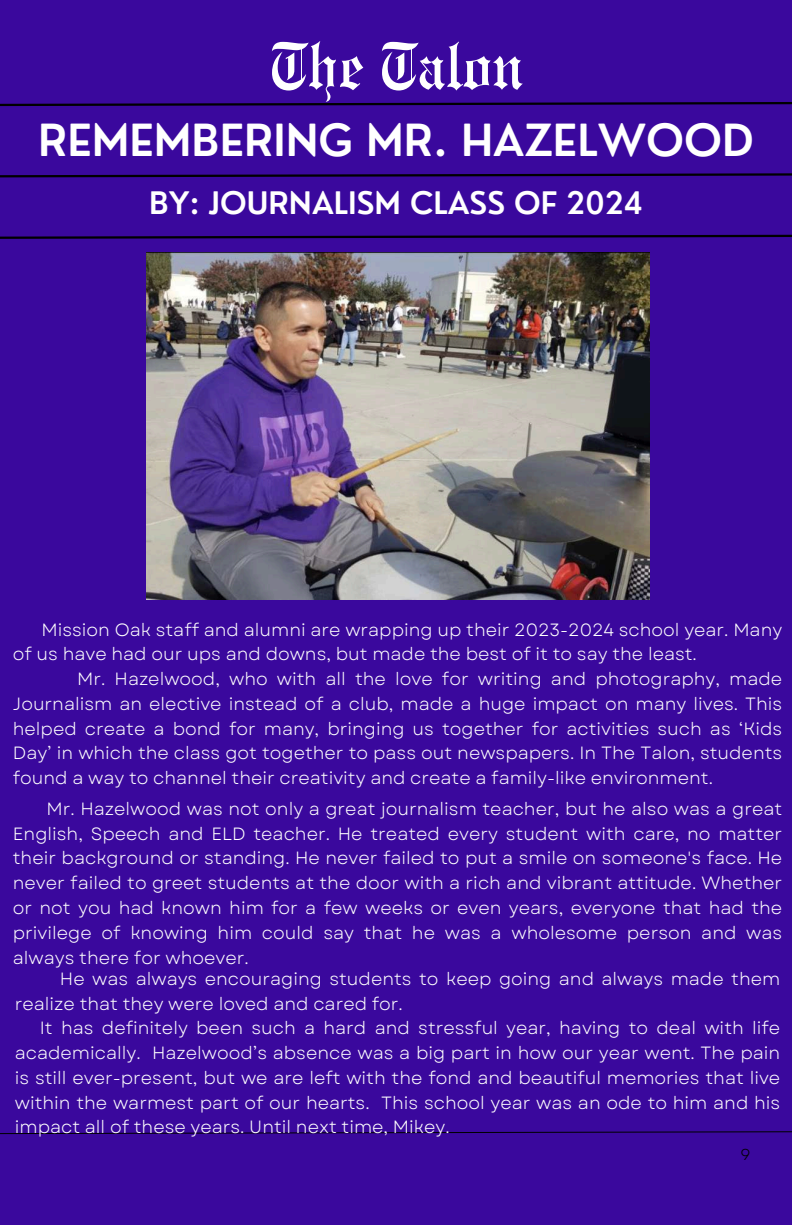
<style>
.page{position:relative;width:792px;height:1225px;background:#fff}
.page>*{position:absolute;margin:0;border:0;box-sizing:border-box;transform-origin:0 0}
.t1{font:66.5px "Engravers Old English BT";color:#fff}
.t2{font:600 43.2px "Nourd";color:#fff}
.t3{font:600 30.3px "Nourd";color:#fff}
.t4{font:17.7px/24.8px "Garet";color:#fff;text-align:justify}
.t5{font:15.8px "Garet";color:#000}
</style>
<div class="page">
<div style="left:0;top:0;width:792px;height:1224px;background:#3a089d"></div>
<svg style="left:0;top:173px;width:792px;height:5px"></svg>
<svg style="left:0;top:102px;width:792px;height:5px"></svg>
<svg style="left:0;top:234px;width:792px;height:5px"></svg>
<svg style="left:69px;top:1131px;width:723px;height:2px"></svg>
<img style="left:146px;top:252px;width:503px;height:347px">
<h1 class="t1" style="left:269px;top:27px;width:256px">The Talon</h1>
<h2 class="t2" style="left:38px;top:112px;width:717px">REMEMBERING MR. HAZELWOOD</h2>
<h3 class="t3" style="left:149px;top:183px;width:495px">BY: JOURNALISM CLASS OF 2024</h3>
<p class="t4" style="left:13px;top:617px;width:771px;text-indent:29px">Mission Oak staff and alumni are wrapping up their 2023-2024 school year. Many of us have had our ups and downs, but made the best of it to say the least.</p>
<p class="t4" style="left:13px;top:666px;width:771px;text-indent:64px">Mr. Hazelwood, who with all the love for writing and photography, made Journalism an elective instead of a club, made a huge impact on many lives. This helped create a bond for many, bringing us together for activities such as ‘Kids Day’ in which the class got together to pass out newspapers. In The Talon, students found a way to channel their creativity and create a family-like environment.</p>
<p class="t4" style="left:13px;top:796px;width:771px;text-indent:34px">Mr. Hazelwood was not only a great journalism teacher, but he also was a great English, Speech and ELD teacher. He treated every student with care, no matter their background or standing. He never failed to put a smile on someone's face. He never failed to greet students at the door with a rich and vibrant attitude. Whether or not you had known him for a few weeks or even years, everyone that had the privilege of knowing him could say that he was a wholesome person and was always there for whoever.</p>
<p class="t4" style="left:15px;top:965px;width:767px;text-indent:45px">He was always encouraging students to keep going and always made them realize that they were loved and cared for.</p>
<p class="t4" style="left:15px;top:1015px;width:767px;text-indent:25px">It has definitely been such a hard and stressful year, having to deal with life academically. Hazelwood’s absence was a big part in how our year went. The pain is still ever-present, but we are left with the fond and beautiful memories that live within the warmest part of our hearts. This school year was an ode to him and his impact all of these years. Until next time, Mikey.</p>
<p class="t5" style="left:741px;top:1142px;width:11px">9</p>
</div>
